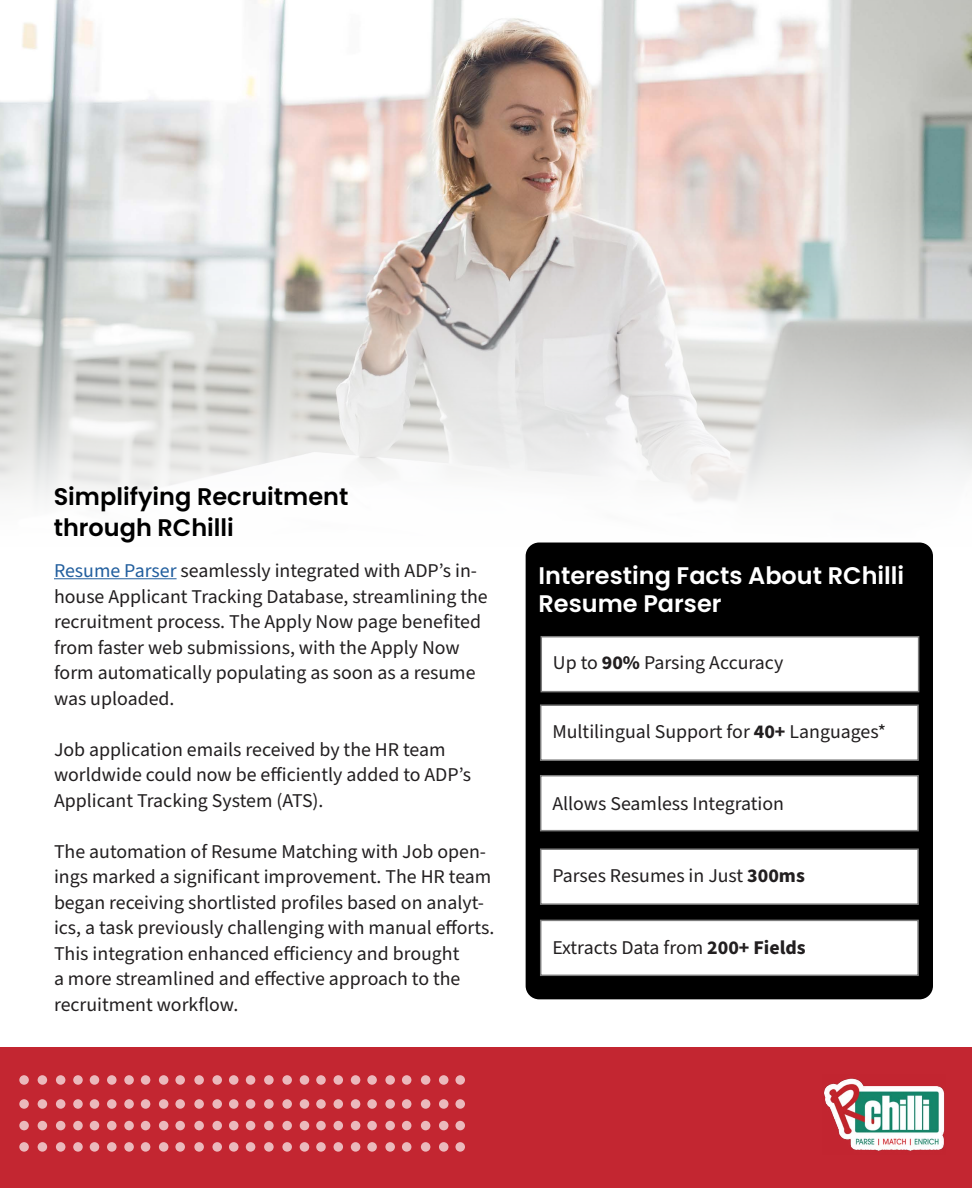
<style>
.page{position:relative;width:972px;height:1188px;background:#fff}
.page>*{position:absolute;margin:0;border:0;box-sizing:border-box;transform-origin:0 0}
.t1{font:600 24px/28.5px "Poppins";color:#fff}
.t2{font:600 24px/31.5px "Poppins";color:#000}
.t3{font:19.5px/25.5px "Source Sans Pro";color:#221f20}
.s1{color:#215e9e}
.s2{font-weight:700}
</style>
<div class="page">
<img style="left:0;top:0;width:972px;height:546px">
<hr style="left:54px;top:578px;width:123px;height:1px;background:#215e9e">
<div style="left:0;top:1048px;width:972px;height:140px;background:#c32631"></div>
<div style="left:56px;top:1121px;width:9px;height:9px;background:#ebb9bc;border-radius:50%"></div>
<svg style="left:282px;top:1121px;width:10px;height:9px"></svg>
<div style="left:38px;top:1121px;width:9px;height:9px;background:#ebb9bc;border-radius:50%"></div>
<svg style="left:264px;top:1121px;width:10px;height:9px"></svg>
<svg style="left:19px;top:1121px;width:10px;height:9px"></svg>
<div style="left:246px;top:1121px;width:9px;height:9px;background:#ebb9bc;border-radius:50%"></div>
<svg style="left:107px;top:1121px;width:10px;height:9px"></svg>
<div style="left:334px;top:1121px;width:9px;height:9px;background:#ebb9bc;border-radius:50%"></div>
<svg style="left:73px;top:1121px;width:10px;height:9px"></svg>
<div style="left:300px;top:1121px;width:9px;height:9px;background:#ebb9bc;border-radius:50%"></div>
<svg style="left:124px;top:1121px;width:10px;height:9px"></svg>
<div style="left:351px;top:1121px;width:9px;height:9px;background:#ebb9bc;border-radius:50%"></div>
<div style="left:159px;top:1121px;width:9px;height:9px;background:#ebb9bc;border-radius:50%"></div>
<svg style="left:385px;top:1121px;width:10px;height:9px"></svg>
<svg style="left:212px;top:1121px;width:10px;height:9px"></svg>
<div style="left:439px;top:1121px;width:9px;height:9px;background:#ebb9bc;border-radius:50%"></div>
<div style="left:90px;top:1121px;width:9px;height:9px;background:#ebb9bc;border-radius:50%"></div>
<svg style="left:316px;top:1121px;width:10px;height:9px"></svg>
<div style="left:141px;top:1121px;width:9px;height:9px;background:#ebb9bc;border-radius:50%"></div>
<svg style="left:367px;top:1121px;width:10px;height:9px"></svg>
<svg style="left:194px;top:1121px;width:10px;height:9px"></svg>
<div style="left:421px;top:1121px;width:9px;height:9px;background:#ebb9bc;border-radius:50%"></div>
<svg style="left:175px;top:1121px;width:10px;height:9px"></svg>
<div style="left:402px;top:1121px;width:9px;height:9px;background:#ebb9bc;border-radius:50%"></div>
<svg style="left:229px;top:1121px;width:10px;height:9px"></svg>
<svg style="left:455px;top:1121px;width:10px;height:9px"></svg>
<svg style="left:56px;top:1142px;width:9px;height:10px"></svg>
<svg style="left:282px;top:1142px;width:10px;height:10px"></svg>
<svg style="left:38px;top:1142px;width:9px;height:10px"></svg>
<svg style="left:264px;top:1142px;width:10px;height:10px"></svg>
<svg style="left:19px;top:1142px;width:10px;height:10px"></svg>
<svg style="left:246px;top:1142px;width:9px;height:10px"></svg>
<svg style="left:107px;top:1142px;width:10px;height:10px"></svg>
<svg style="left:334px;top:1142px;width:9px;height:10px"></svg>
<svg style="left:73px;top:1142px;width:10px;height:10px"></svg>
<svg style="left:300px;top:1142px;width:9px;height:10px"></svg>
<svg style="left:124px;top:1142px;width:10px;height:10px"></svg>
<svg style="left:351px;top:1142px;width:9px;height:10px"></svg>
<svg style="left:159px;top:1142px;width:9px;height:10px"></svg>
<svg style="left:385px;top:1142px;width:10px;height:10px"></svg>
<svg style="left:212px;top:1142px;width:10px;height:10px"></svg>
<svg style="left:439px;top:1142px;width:9px;height:10px"></svg>
<svg style="left:90px;top:1142px;width:9px;height:10px"></svg>
<svg style="left:316px;top:1142px;width:10px;height:10px"></svg>
<svg style="left:141px;top:1142px;width:9px;height:10px"></svg>
<svg style="left:367px;top:1142px;width:10px;height:10px"></svg>
<svg style="left:194px;top:1142px;width:10px;height:10px"></svg>
<svg style="left:421px;top:1142px;width:9px;height:10px"></svg>
<svg style="left:175px;top:1142px;width:10px;height:10px"></svg>
<svg style="left:402px;top:1142px;width:9px;height:10px"></svg>
<svg style="left:229px;top:1142px;width:10px;height:10px"></svg>
<svg style="left:455px;top:1142px;width:10px;height:10px"></svg>
<svg style="left:56px;top:1099px;width:9px;height:10px"></svg>
<svg style="left:56px;top:1075px;width:9px;height:10px"></svg>
<svg style="left:282px;top:1099px;width:10px;height:10px"></svg>
<svg style="left:282px;top:1075px;width:10px;height:10px"></svg>
<svg style="left:38px;top:1099px;width:9px;height:10px"></svg>
<svg style="left:38px;top:1075px;width:9px;height:10px"></svg>
<svg style="left:264px;top:1099px;width:10px;height:10px"></svg>
<svg style="left:264px;top:1075px;width:10px;height:10px"></svg>
<svg style="left:19px;top:1099px;width:10px;height:10px"></svg>
<svg style="left:19px;top:1075px;width:10px;height:10px"></svg>
<svg style="left:246px;top:1099px;width:9px;height:10px"></svg>
<svg style="left:246px;top:1075px;width:9px;height:10px"></svg>
<svg style="left:107px;top:1099px;width:10px;height:10px"></svg>
<svg style="left:107px;top:1075px;width:10px;height:10px"></svg>
<svg style="left:334px;top:1099px;width:9px;height:10px"></svg>
<svg style="left:334px;top:1075px;width:9px;height:10px"></svg>
<svg style="left:73px;top:1099px;width:10px;height:10px"></svg>
<svg style="left:73px;top:1075px;width:10px;height:10px"></svg>
<svg style="left:300px;top:1099px;width:9px;height:10px"></svg>
<svg style="left:300px;top:1075px;width:9px;height:10px"></svg>
<svg style="left:124px;top:1099px;width:10px;height:10px"></svg>
<svg style="left:124px;top:1075px;width:10px;height:10px"></svg>
<svg style="left:351px;top:1099px;width:9px;height:10px"></svg>
<svg style="left:351px;top:1075px;width:9px;height:10px"></svg>
<svg style="left:159px;top:1099px;width:9px;height:10px"></svg>
<svg style="left:159px;top:1075px;width:9px;height:10px"></svg>
<svg style="left:385px;top:1099px;width:10px;height:10px"></svg>
<svg style="left:385px;top:1075px;width:10px;height:10px"></svg>
<svg style="left:212px;top:1099px;width:10px;height:10px"></svg>
<svg style="left:212px;top:1075px;width:10px;height:10px"></svg>
<svg style="left:439px;top:1099px;width:9px;height:10px"></svg>
<svg style="left:439px;top:1075px;width:9px;height:10px"></svg>
<svg style="left:90px;top:1099px;width:9px;height:10px"></svg>
<svg style="left:90px;top:1075px;width:9px;height:10px"></svg>
<svg style="left:316px;top:1099px;width:10px;height:10px"></svg>
<svg style="left:316px;top:1075px;width:10px;height:10px"></svg>
<svg style="left:141px;top:1099px;width:9px;height:10px"></svg>
<svg style="left:141px;top:1075px;width:9px;height:10px"></svg>
<svg style="left:367px;top:1099px;width:10px;height:10px"></svg>
<svg style="left:367px;top:1075px;width:10px;height:10px"></svg>
<svg style="left:194px;top:1099px;width:10px;height:10px"></svg>
<svg style="left:194px;top:1075px;width:10px;height:10px"></svg>
<svg style="left:421px;top:1099px;width:9px;height:10px"></svg>
<svg style="left:421px;top:1075px;width:9px;height:10px"></svg>
<svg style="left:175px;top:1099px;width:10px;height:10px"></svg>
<svg style="left:175px;top:1075px;width:10px;height:10px"></svg>
<svg style="left:402px;top:1099px;width:9px;height:10px"></svg>
<svg style="left:402px;top:1075px;width:9px;height:10px"></svg>
<svg style="left:229px;top:1099px;width:10px;height:10px"></svg>
<svg style="left:229px;top:1075px;width:10px;height:10px"></svg>
<svg style="left:455px;top:1099px;width:10px;height:10px"></svg>
<svg style="left:455px;top:1075px;width:10px;height:10px"></svg>
<img style="left:823px;top:1078px;width:122px;height:73px">
<div style="left:526px;top:543px;width:407px;height:456px;background:#000;border-radius:13px"></div>
<div style="left:541px;top:636px;width:378px;height:56px;background:#fff;border:2px solid #7d7d7d"></div>
<div style="left:540px;top:704px;width:379px;height:57px;background:#fff;border:2px solid #7d7d7d"></div>
<div style="left:540px;top:775px;width:379px;height:56px;background:#fff;border:2px solid #7d7d7d"></div>
<div style="left:540px;top:848px;width:379px;height:57px;background:#fff;border:2px solid #7d7d7d"></div>
<div style="left:540px;top:920px;width:379px;height:56px;background:#fff;border:2px solid #7d7d7d"></div>
<p class="t2" style="left:54px;top:481px;width:296px">Simplifying Recruitment through RChilli</p>
<p class="t3" style="left:54px;top:559px;width:435px"><span class="s1">Resume Parser</span> seamlessly integrated with ADP’s in&shy;house Applicant Tracking Database, streamlining the recruitment process. The Apply Now page benefited from faster web submissions, with the Apply Now form automatically populating as soon as a resume was uploaded.</p>
<p class="t3" style="left:54px;top:737px;width:419px">Job application emails received by the HR team worldwide could now be efficiently added to ADP’s<br>Applicant Tracking System (ATS).</p>
<p class="t3" style="left:54px;top:839px;width:442px">The automation of Resume Matching with Job open&shy;ings marked a significant improvement. The HR team began receiving shortlisted profiles based on analyt&shy;ics, a task previously challenging with manual efforts.<br>This integration enhanced efficiency and brought<br>a more streamlined and effective approach to the recruitment workflow.</p>
<p class="t1" style="left:539px;top:561px;width:367px">Interesting Facts About RChilli<br>Resume Parser</p>
<p class="t3" style="left:553px;top:651px;width:232px">Up to <span class="s2">90%</span> Parsing Accuracy</p>
<p class="t3" style="left:552px;top:719px;width:335px">Multilingual Support for <span class="s2">40+</span> Languages*</p>
<p class="t3" style="left:552px;top:791px;width:233px">Allows Seamless Integration</p>
<p class="t3" style="left:552px;top:863px;width:254px">Parses Resumes in Just <span class="s2">300ms</span></p>
<p class="t3" style="left:552px;top:936px;width:255px">Extracts Data from <span class="s2">200+ Fields</span></p>
</div>
